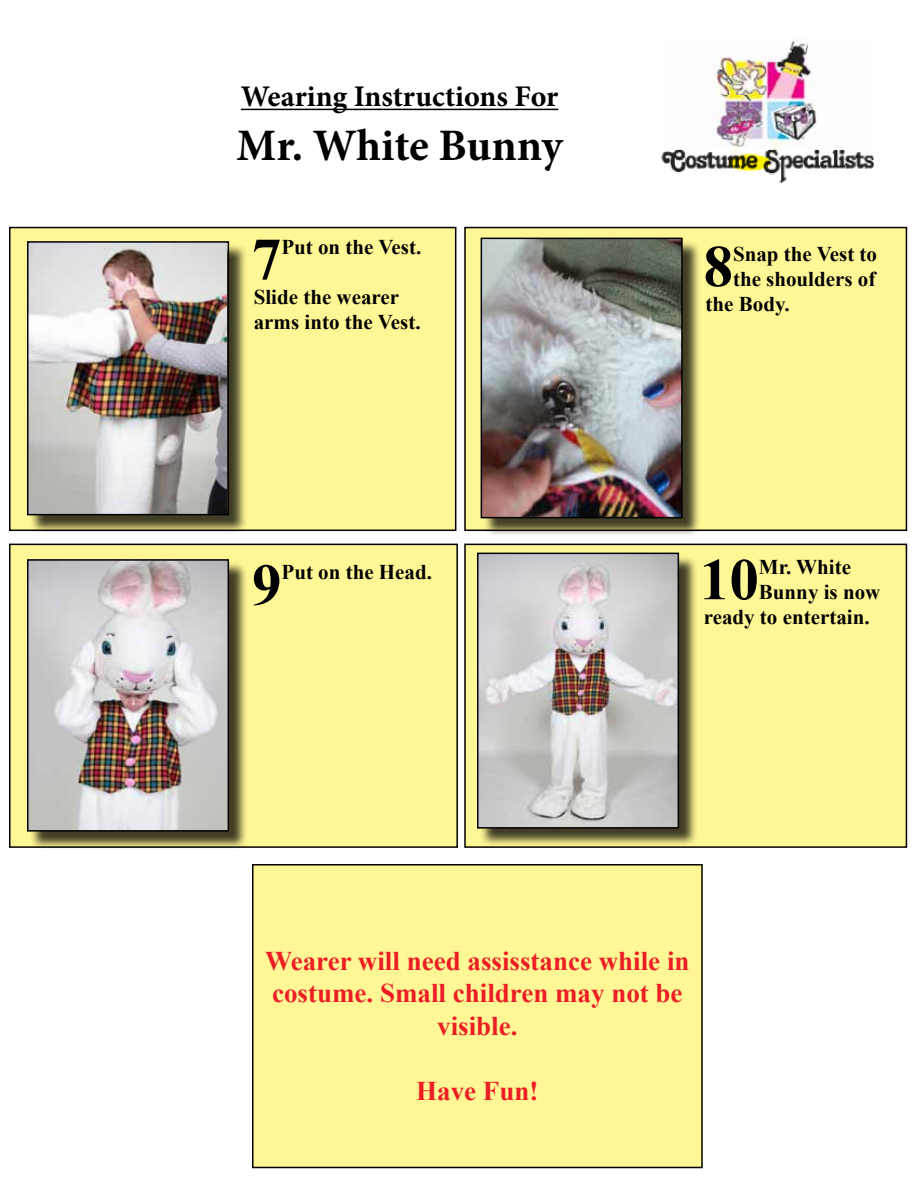
<style>
.page{position:relative;width:918px;height:1188px;background:#fff}
.page>*{position:absolute;margin:0;border:0;box-sizing:border-box;transform-origin:0 0}
.t1{font:700 59.1px "Times New Roman";color:#000}
.t2{font:700 45px "Minion Pro";letter-spacing:-.005em;color:#000}
.t3{font:700 30px "Minion Pro";letter-spacing:-.005em;color:#000}
.t4{font:700 27px/32.4px "Times New Roman";color:#ed1d24;text-align:center}
.t5{font:700 21px/25.2px "Times New Roman";color:#000}
</style>
<div class="page">
<div style="left:10px;top:228px;width:446px;height:302px;background:#fff795"></div>
<div style="left:9px;top:227px;width:447px;height:304px;border:2px solid #000"></div>
<div style="left:465px;top:228px;width:441px;height:302px;background:#fff795"></div>
<div style="left:464px;top:227px;width:443px;height:304px;border:2px solid #000"></div>
<div style="left:29px;top:243px;width:219px;height:291px;background:#000;opacity:.75"></div>
<img style="left:30px;top:244px;width:196px;height:268px">
<div style="left:27px;top:241px;width:202px;height:274px;border:2px solid #000"></div>
<div style="left:483px;top:240px;width:219px;height:297px;background:#000;opacity:.75"></div>
<img style="left:484px;top:241px;width:196px;height:274px">
<div style="left:481px;top:238px;width:202px;height:280px;border:2px solid #000"></div>
<hr style="left:241px;top:109px;width:317px;height:1px;background:#000">
<img style="left:662px;top:40px;width:212px;height:142px">
<div style="left:10px;top:544px;width:447px;height:303px;background:#fff795"></div>
<div style="left:9px;top:544px;width:449px;height:304px;border:2px solid #000"></div>
<div style="left:29px;top:561px;width:219px;height:289px;background:#000;opacity:.75"></div>
<img style="left:30px;top:562px;width:196px;height:267px">
<div style="left:27px;top:559px;width:202px;height:273px;border:2px solid #000"></div>
<div style="left:465px;top:544px;width:441px;height:303px;background:#fff795"></div>
<div style="left:464px;top:544px;width:443px;height:304px;border:2px solid #000"></div>
<div style="left:479px;top:555px;width:219px;height:292px;background:#000;opacity:.75"></div>
<img style="left:480px;top:556px;width:196px;height:270px">
<div style="left:477px;top:553px;width:202px;height:276px;border:2px solid #000"></div>
<div style="left:253px;top:865px;width:449px;height:302px;background:#fff795"></div>
<div style="left:252px;top:864px;width:451px;height:304px;border:2px solid #000"></div>
<h3 class="t3" style="left:241px;top:76px;width:319px">Wearing Instructions For</h3>
<h2 class="t2" style="left:236px;top:114px;width:328px">Mr. White Bunny</h2>
<h1 class="t1" style="left:252px;top:218px;width:31px">7</h1>
<p class="t5" style="left:281px;top:233px;width:142px">Put on the Vest.</p>
<p class="t5" style="left:254px;top:284px;width:168px">Slide the wearer arms into the Vest.</p>
<h1 class="t1" style="left:252px;top:544px;width:31px">9</h1>
<p class="t5" style="left:282px;top:559px;width:152px">Put on the Head.</p>
<h1 class="t1" style="left:704px;top:225px;width:31px">8</h1>
<p class="t5" style="left:733px;top:241px;width:146px">Snap the Vest to</p>
<p class="t5" style="left:733px;top:266px;width:144px">the shoulders of</p>
<p class="t5" style="left:706px;top:291px;width:86px">the Body.</p>
<h1 class="t1" style="left:700px;top:539px;width:61px">10</h1>
<p class="t5" style="left:759px;top:554px;width:94px">Mr. White</p>
<p class="t5" style="left:759px;top:579px;width:123px">Bunny is now</p>
<p class="t5" style="left:704px;top:604px;width:167px">ready to entertain.</p>
<p class="t4" style="left:265px;top:944px;width:426px">Wearer will need assisstance while in costume. Small children may not be visible.</p>
<p class="t4" style="left:416px;top:1074px;width:124px">Have Fun!</p>
</div>
